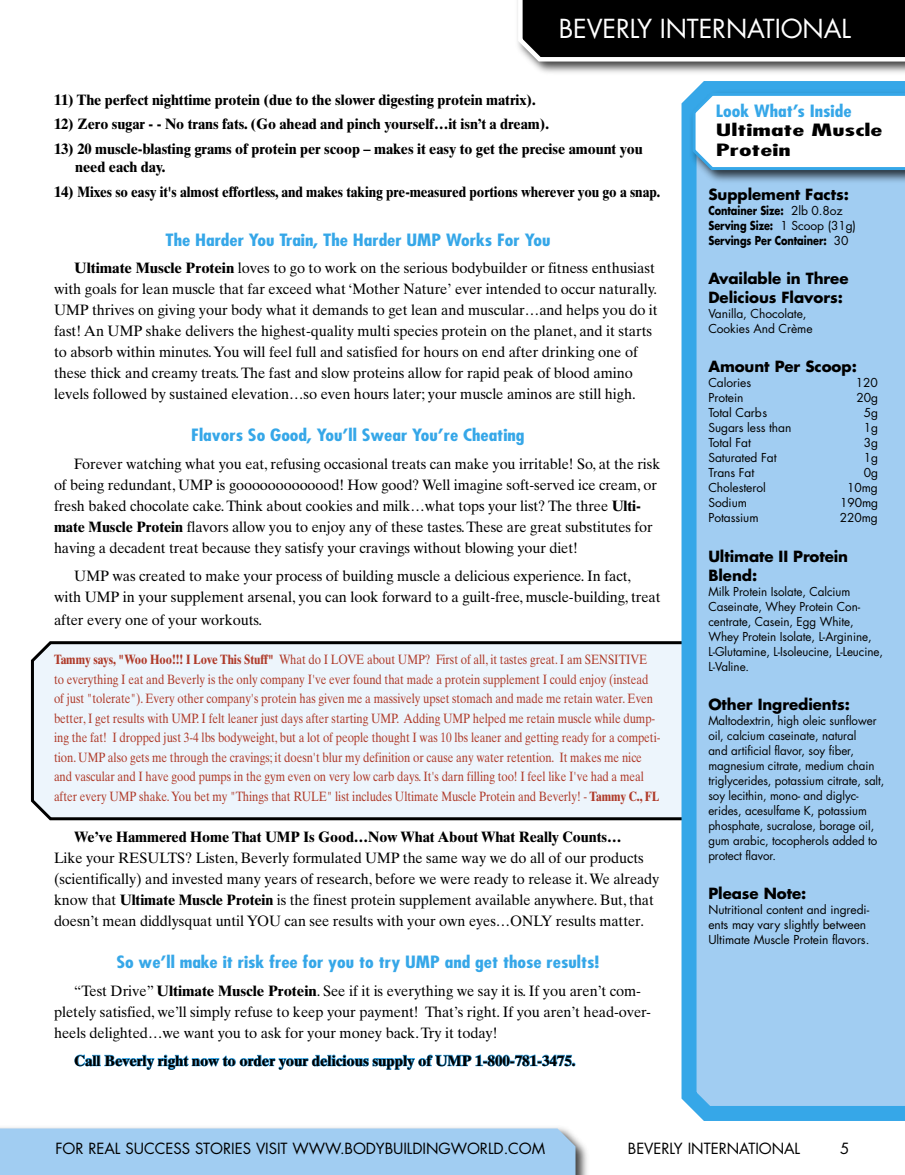
<style>
.page{position:relative;width:905px;height:1175px;background:#fff}
.page>*{position:absolute;margin:0;border:0;box-sizing:border-box;transform-origin:0 0}
.t1{font:25.5px "Futura";letter-spacing:-.005em;color:#fff}
.t2{font:700 condensed 16.5px "Futura";color:#36a7e8;scale:1.2 1}
.t3{font:700 condensed 16.5px/19.5px "Futura";color:#000;scale:1.75 1}
.t4{font:15px/21px "Times Ten";letter-spacing:-.005em;color:#000}
.t5{font:15px/21px "Times Ten";letter-spacing:-.005em;color:#000;scale:.96 1}
.t6{font:700 15px/18px "Times Ten";letter-spacing:-.005em;color:#000;scale:.96 1}
.t7{font:700 15px/19.5px "Futura";letter-spacing:-.005em;color:#000}
.t8{font:15px "Futura";letter-spacing:-.005em;color:#000}
.t9{font:700 15px "Times Ten";letter-spacing:-.005em;color:#000}
.t10{font:13.5px/19.5px "Times Ten";letter-spacing:-.005em;color:#af3b2a;scale:.84 1}
.t11{font:12px/15px "Futura";letter-spacing:-.005em;color:#000}
.t12{font:12px/15px "Futura";letter-spacing:-.005em;color:#000;scale:.96 1}
.t13{font:700 12px/15px "Futura";letter-spacing:-.005em;color:#000;scale:.81 1}
.s1{font-weight:700}
.s2{font-weight:400}
</style>
<div class="page">
<div style="left:0;top:1124px;width:589px;height:50px;background:#000;opacity:.75"></div>
<div style="left:0;top:1128px;width:575px;height:46px;background:#a1cdf2"></div>
<svg style="left:30px;top:641px;width:644px;height:180px;background:#e5edf3"></svg>
<div style="left:514px;top:0;width:390px;height:77px;background:#000;opacity:.75"></div>
<svg style="left:514px;top:0;width:390px;height:66px;background:#212121"></svg>
<svg style="left:74px;top:1054px;width:501px;height:16px"></svg>
<svg style="left:674px;top:67px;width:230px;height:1054px;background:#9dccf1"></svg>
<div style="left:689px;top:89px;width:215px;height:95px;background:#000;opacity:.75"></div>
<svg style="left:691px;top:90px;width:213px;height:81px"></svg>
<h1 class="t1" style="left:559px;top:11px;width:293px">BEVERLY INTERNATIONAL</h1>
<p class="t6" style="left:54px;top:90px;width:503px">11) The perfect nighttime protein (due to the slower digesting protein matrix).</p>
<p class="t6" style="left:54px;top:115px;width:517px">12) Zero sugar - - No trans fats. (Go ahead and pinch yourself…it isn’t a dream).</p>
<p class="t6" style="left:75px;top:140px;width:592px;text-indent:-21px">13) 20 muscle-blasting grams of protein per scoop – makes it easy to get the precise amount you need each day.</p>
<p class="t6" style="left:54px;top:182px;width:632px">14) Mixes so easy it's almost effortless, and makes taking pre-measured portions wherever you go a snap.</p>
<p class="t2" style="left:165px;top:229px;width:322px">The Harder You Train, The Harder UMP Works For You</p>
<p class="t4" style="left:54px;top:258px;width:605px;text-indent:20px"><span class="s1">Ultimate Muscle Protein</span> loves to go to work on the serious bodybuilder or fitness enthusiast with goals for lean muscle that far exceed what ‘Mother Nature’ ever intended to occur naturally.<br>UMP thrives on giving your body what it demands to get lean and muscular…and helps you do it fast! An UMP shake delivers the highest-quality multi species protein on the planet, and it starts to absorb within minutes. You will feel full and satisfied for hours on end after drinking one of these thick and creamy treats. The fast and slow proteins allow for rapid peak of blood amino levels followed by sustained elevation…so even hours later; your muscle aminos are still high.</p>
<p class="t2" style="left:191px;top:425px;width:279px">Flavors So Good, You’ll Swear You’re Cheating</p>
<p class="t5" style="left:54px;top:453px;width:633px;text-indent:20px">Forever watching what you eat, refusing occasional treats can make you irritable! So, at the risk of being redundant, UMP is gooooooooooood! How good? Well imagine soft-served ice cream, or fresh baked chocolate cake. Think about cookies and milk…what tops your list? The three <span class="s1">Ulti&shy;mate Muscle Protein</span> flavors allow you to enjoy any of these tastes. These are great substitutes for having a decadent treat because they satisfy your cravings without blowing your diet!</p>
<p class="t4" style="left:54px;top:565px;width:608px;text-indent:20px">UMP was created to make your process of building muscle a delicious experience. In fact, with UMP in your supplement arsenal, you can look forward to a guilt-free, muscle-building, treat</p>
<p class="t4" style="left:54px;top:609px;width:209px">after every one of your workouts.</p>
<p class="t10" style="left:54px;top:650px;width:723px"><span class="s1">Tammy says, "Woo Hoo!!! I Love This Stuff"</span> What do I LOVE about UMP? First of all, it tastes great. I am SENSITIVE to everything I eat and Beverly is the only company I've ever found that made a protein supplement I could enjoy (instead of just "tolerate"). Every other company's protein has given me a massively upset stomach and made me retain water. Even better, I get results with UMP. I felt leaner just days after starting UMP. Adding UMP helped me retain muscle while dump&shy;ing the fat! I dropped just 3-4 lbs bodyweight, but a lot of people thought I was 10 lbs leaner and getting ready for a competi&shy;tion. UMP also gets me through the cravings; it doesn't blur my definition or cause any water retention. It makes me nice and vascular and I have good pumps in the gym even on very low carb days. It's darn filling too! I feel like I've had a meal after every UMP shake. You bet my "Things that RULE" list includes Ultimate Muscle Protein and Beverly! - <span class="s1">Tammy C., FL</span></p>
<p class="t6" style="left:74px;top:827px;width:571px">We’ve Hammered Home That UMP Is Good…Now What About What Really Counts…</p>
<p class="t5" style="left:54px;top:847px;width:632px">Like your RESULTS? Listen, Beverly formulated UMP the same way we do all of our products (scientifically) and invested many years of research, before we were ready to release it. We already know that <span class="s1">Ultimate Muscle Protein</span> is the finest protein supplement available anywhere. But, that doesn’t mean diddlysquat until YOU can see results with your own eyes…ONLY results matter.</p>
<p class="t2" style="left:116px;top:951px;width:404px">So we’ll make it risk free for you to try UMP and get those results!</p>
<p class="t4" style="left:54px;top:980px;width:598px;text-indent:20px">“Test Drive” <span class="s1">Ultimate Muscle Protein</span>. See if it is everything we say it is. If you aren’t com&shy;pletely satisfied, we’ll simply refuse to keep your payment! That’s right. If you aren’t head-over&shy;heels delighted…we want you to ask for your money back. Try it today!</p>
<p class="t9" style="left:74px;top:1051px;width:502px">Call Beverly right now to order your delicious supply of UMP 1-800-781-3475.</p>
<p class="t2" style="left:715px;top:100px;width:114px">Look What’s Inside</p>
<p class="t3" style="left:715px;top:120px;width:97px">Ultimate Muscle<br>Protein</p>
<p class="t7" style="left:708px;top:184px;width:142px">Supplement Facts:</p>
<p class="t13" style="left:708px;top:202px;width:184px">Container Size: <span class="s2">2lb 0.8oz<br></span>Serving Size: <span class="s2">1 Scoop (31g)<br></span>Servings Per Container: <span class="s2">30</span></p>
<p class="t7" style="left:708px;top:268px;width:142px">Available in Three<br>Delicious Flavors:</p>
<p class="t11" style="left:708px;top:306px;width:106px">Vanilla, Chocolate,<br>Cookies And Crème</p>
<p class="t7" style="left:708px;top:356px;width:150px">Amount Per Scoop:</p>
<p class="t11" style="left:708px;top:375px;width:44px">Calories</p>
<p class="t11" style="left:855px;top:375px;width:24px">120</p>
<p class="t11" style="left:708px;top:390px;width:37px">Protein</p>
<p class="t11" style="left:856px;top:390px;width:23px">20g</p>
<p class="t11" style="left:708px;top:405px;width:60px">Total Carbs</p>
<p class="t11" style="left:863px;top:405px;width:16px">5g</p>
<p class="t11" style="left:708px;top:420px;width:85px">Sugars less than</p>
<p class="t11" style="left:863px;top:420px;width:16px">1g</p>
<p class="t11" style="left:708px;top:435px;width:44px">Total Fat</p>
<p class="t11" style="left:863px;top:435px;width:16px">3g</p>
<p class="t11" style="left:708px;top:450px;width:70px">Saturated Fat</p>
<p class="t11" style="left:863px;top:450px;width:16px">1g</p>
<p class="t11" style="left:708px;top:465px;width:47px">Trans Fat</p>
<p class="t11" style="left:863px;top:465px;width:16px">0g</p>
<p class="t11" style="left:708px;top:480px;width:59px">Cholesterol</p>
<p class="t11" style="left:847px;top:480px;width:32px">10mg</p>
<p class="t11" style="left:708px;top:495px;width:40px">Sodium</p>
<p class="t11" style="left:840px;top:495px;width:40px">190mg</p>
<p class="t11" style="left:708px;top:510px;width:52px">Potassium</p>
<p class="t11" style="left:839px;top:510px;width:40px">220mg</p>
<p class="t7" style="left:708px;top:545px;width:141px">Ultimate II Protein<br>Blend:</p>
<p class="t11" style="left:708px;top:584px;width:176px">Milk Protein Isolate, Calcium<br>Caseinate, Whey Protein Con&shy;centrate, Casein, Egg White,<br>Whey Protein Isolate, L-Arginine,<br>L-Glutamine, L-Isoleucine, L-Leucine,<br>L-Valine.</p>
<p class="t7" style="left:708px;top:694px;width:143px">Other Ingredients:</p>
<p class="t12" style="left:708px;top:713px;width:185px">Maltodextrin, high oleic sunflower oil, calcium caseinate, natural<br>and artificial flavor, soy fiber, magnesium citrate, medium chain triglycerides, potassium citrate, salt, soy lecithin, mono- and diglyc&shy;erides, acesulfame K, potassium phosphate, sucralose, borage oil, gum arabic, tocopherols added to protect flavor.</p>
<p class="t7" style="left:708px;top:883px;width:99px">Please Note:</p>
<p class="t11" style="left:708px;top:902px;width:162px">Nutritional content and ingredi&shy;ents may vary slightly between<br>Ultimate Muscle Protein flavors.</p>
<p class="t8" style="left:56px;top:1138px;width:491px">FOR REAL SUCCESS STORIES VISIT WWW.BODYBUILDINGWORLD.COM</p>
<p class="t8" style="left:628px;top:1138px;width:174px">BEVERLY INTERNATIONAL</p>
</div>
